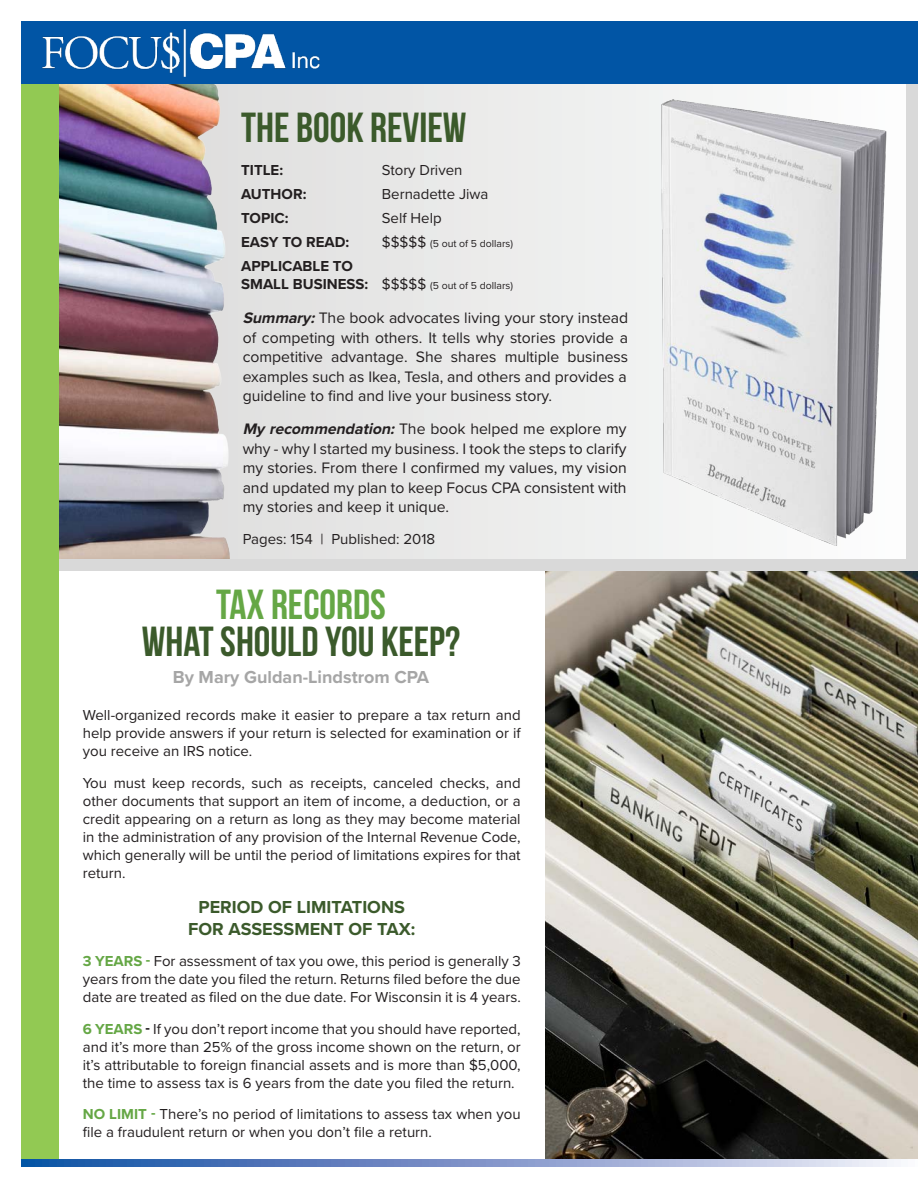
<style>
.page{position:relative;width:918px;height:1188px;background:#fff}
.page>*{position:absolute;margin:0;border:0;box-sizing:border-box;transform-origin:0 0}
.Focus_Heading{font:700 42px "Bebas Neue";color:#3b5a2b}
.Focus_Heading-2{font:700 42px "Bebas Neue";color:#65a745}
.Focus_Paragraph_Text{font:700 18px/21.6px "Proxima Nova";color:#3b5a2b;text-align:center}
.Focus_Heading-3{font:700 18px "Proxima Nova";color:#a6a6a6}
.Focus_Paragraph_Text-2{font:15.75px/19.5px "Proxima Nova";color:#231f20;text-align:justify}
.Focus_Paragraph_Text-3{font:15px/18px "Proxima Nova";color:#231f20;text-align:justify}
.Focus_Paragraph_Text-4{font:700 15px/24px "Proxima Nova";color:#231f20}
.Focus_Paragraph_Text-5{font:10.5px "Proxima Nova";color:#231f20}
.s1{font-size:15px}
.s2{font-weight:700;font-style:italic}
.s3{font-weight:700;color:#65a745}
.s4{font-weight:700}
</style>
<div class="page">
<img style="left:546px;top:571px;width:372px;height:588px">
<div style="left:59px;top:84px;width:859px;height:484px;background:#eaeaea"></div>
<img style="left:59px;top:84px;width:179px;height:475px">
<div style="left:54px;top:559px;width:864px;height:12px;background:#d9d9d9"></div>
<div style="left:907px;top:84px;width:11px;height:487px;background:#d9d9d9"></div>
<div style="left:22px;top:22px;width:896px;height:62px;background:#0155a5"></div>
<img style="left:42px;top:29px;width:278px;height:47px">
<div style="left:22px;top:84px;width:37px;height:1075px;background:#92c953"></div>
<img style="left:661px;top:92px;width:235px;height:467px">
<svg style="left:22px;top:1159px;width:872px;height:7px;background:#7c97ca"></svg>
<p class="Focus_Heading" style="left:241px;top:104px;width:227px">THE BOOK REVIEW</p>
<p class="Focus_Paragraph_Text-3" style="left:382px;top:161px;width:82px">Story Driven</p>
<p class="Focus_Paragraph_Text-3" style="left:382px;top:182px;width:108px;line-height:24px">Bernadette Jiwa<br>Self Help</p>
<p class="Focus_Paragraph_Text-5" style="left:382px;top:236px;width:133px"><span class="s1">$$$$$</span> (5 out of 5 dollars)</p>
<p class="Focus_Paragraph_Text-5" style="left:382px;top:278px;width:133px"><span class="s1">$$$$$</span> (5 out of 5 dollars)</p>
<p class="Focus_Paragraph_Text-4" style="left:241px;top:158px;width:113px">TITLE:<br>AUTHOR:<br>TOPIC:<br>EASY TO READ:<br>APPLICABLE TO</p>
<p class="Focus_Paragraph_Text-4" style="left:241px;top:272px;width:129px">SMALL BUSINESS:</p>
<p class="Focus_Paragraph_Text-2" style="left:243px;top:308px;width:387px"><span class="s2">Summary:</span>The book advocates living your story instead of competing with others. It tells why stories provide a competitive advantage. She shares multiple business examples such as Ikea, Tesla, and others and provides a guideline to find and live your business story.</p>
<p class="Focus_Paragraph_Text-2" style="left:243px;top:419px;width:386px"><span class="s2">Myrecommendation:</span>The book helped me explore my why - why I started my business. I took the steps to clarify my stories. From there I confirmed my values, my vision and updated my plan to keep Focus CPA consistent with my stories and keep it unique.</p>
<p class="Focus_Paragraph_Text-3" style="left:243px;top:529px;width:194px">Pages: 154 | Published: 2018</p>
<p class="Focus_Heading-2" style="left:216px;top:581px;width:171px">TAX RECORDS</p>
<p class="Focus_Heading" style="left:142px;top:619px;width:320px">WHAT SHOULD YOU KEEP?</p>
<p class="Focus_Heading-3" style="left:173px;top:664px;width:258px">By Mary Guldan-Lindstrom CPA</p>
<p class="Focus_Paragraph_Text-3" style="left:83px;top:706px;width:439px">Well-organized records make it easier to prepare a tax return and help provide answers if your return is selected for examination or if you receive an IRS notice.</p>
<p class="Focus_Paragraph_Text-3" style="left:83px;top:773px;width:439px">You must keep records, such as receipts, canceled checks, and other documents that support an item of income, a deduction, or a credit appearing on a return as long as they may become material in the administration of any provision of the Internal Revenue Code, which generally will be until the period of limitations expires for that return.</p>
<p class="Focus_Paragraph_Text" style="left:188px;top:896px;width:229px">PERIOD OF LIMITATIONS<br>FOR ASSESSMENT OF TAX:</p>
<p class="Focus_Paragraph_Text-3" style="left:83px;top:951px;width:439px"><span class="s3">3 YEARS -</span> For assessment of tax you owe, this period is generally 3 years from the date you filed the return. Returns filed before the due date are treated as filed on the due date. For Wisconsin it is 4 years.</p>
<p class="Focus_Paragraph_Text-3" style="left:83px;top:1019px;width:439px"><span class="s3">6 YEARS</span> <span class="s4">-</span> If you don’t report income that you should have reported, and it’s more than 25% of the gross income shown on the return, or it’s attributable to foreign financial assets and is more than $5,000, the time to assess tax is 6 years from the date you filed the return.</p>
<p class="Focus_Paragraph_Text-3" style="left:83px;top:1104px;width:439px"><span class="s3">NO LIMIT -</span> There’s no period of limitations to assess tax when you file a fraudulent return or when you don’t file a return.</p>
</div>
